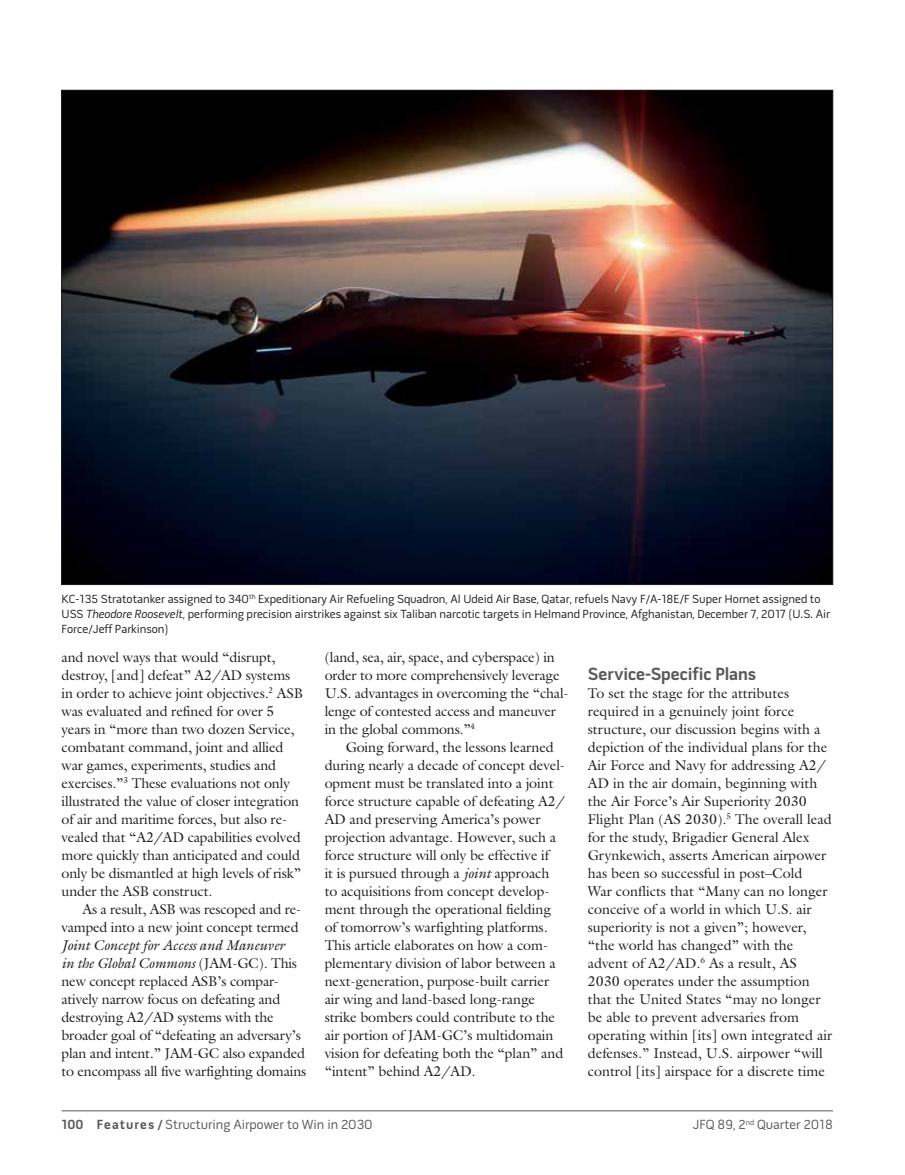
<style>
.page{position:relative;width:905px;height:1175px;background:#fff}
.page>*{position:absolute;margin:0;border:0;box-sizing:border-box;transform-origin:0 0}
.t1{font:700 18px "Pill Gothic 600 mg";letter-spacing:-.005em;color:#58595b}
.t2{font:14.25px/18px "Galliard Std";letter-spacing:-.005em;color:#231f20}
.t3{font:13.5px "Pill Gothic 600 mg";color:#58595b}
.t4{font:12px/15px "Pill Gothic 600 mg";color:#231f20}
.s1{font-style:italic}
.s2{font-weight:700}
</style>
<div class="page">
<hr style="left:62px;top:1110px;width:770px;height:1px;background:#58595b">
<img style="left:61px;top:90px;width:769px;height:495px">
<p class="t4" style="left:61px;top:592px;width:770px">KC-135 Stratotanker assigned to 340<sup>th</sup> Expeditionary Air Refueling Squadron, Al Udeid Air Base, Qatar, refuels Navy F/A-18E/F Super Hornet assigned to<br>USS <span class="s1">Theodore Roosevelt</span>, performing precision airstrikes against six Taliban narcotic targets in Helmand Province, Afghanistan, December 7, 2017 (U.S. Air<br>Force/Jeff Parkinson)</p>
<p class="t2" style="left:62px;top:647px;width:243px">and novel ways that would “disrupt, destroy, [and] defeat” A2/AD systems in order to achieve joint objectives.<sup>2</sup> ASB was evaluated and refined for over 5 years in “more than two dozen Service, combatant command, joint and allied war games, experiments, studies and exercises.”<sup>3</sup> These evaluations not only illustrated the value of closer integration of air and maritime forces, but also re&shy;vealed that “A2/AD capabilities evolved more quickly than anticipated and could only be dismantled at high levels of risk” under the ASB construct.</p>
<p class="t2" style="left:62px;top:899px;width:241px;text-align:right">As a result, ASB was rescoped and re&shy;vamped into a new joint concept termed</p>
<p class="t2" style="left:62px;top:935px;width:246px"><span class="s1">Joint Concept for Access and Maneuver<br>in the Global Commons</span> (JAM-GC). This new concept replaced ASB’s compar&shy;atively narrow focus on defeating and destroying A2/AD systems with the broader goal of “defeating an adversary’s plan and intent.” JAM-GC also expanded to encompass all five warfighting domains</p>
<p class="t2" style="left:324px;top:647px;width:245px">(land, sea, air, space, and cyberspace) in order to more comprehensively leverage U.S. advantages in overcoming the “chal&shy;lenge of contested access and maneuver in the global commons.”<sup>4</sup></p>
<p class="t2" style="left:324px;top:737px;width:242px;text-indent:21px">Going forward, the lessons learned during nearly a decade of concept devel&shy;opment must be translated into a joint force structure capable of defeating A2/ AD and preserving America’s power projection advantage. However, such a force structure will only be effective if<br>it is pursued through a <span class="s1">joint</span> approach to acquisitions from concept develop&shy;ment through the operational fielding of tomorrow’s warfighting platforms.<br>This article elaborates on how a com&shy;plementary division of labor between a next-generation, purpose-built carrier air wing and land-based long-range strike bombers could contribute to the air portion of JAM-GC’s multidomain vision for defeating both the “plan” and “intent” behind A2/AD.</p>
<p class="t1" style="left:588px;top:666px;width:170px">Service-Specific Plans</p>
<p class="t2" style="left:588px;top:683px;width:246px">To set the stage for the attributes required in a genuinely joint force structure, our discussion begins with a depiction of the individual plans for the Air Force and Navy for addressing A2/ AD in the air domain, beginning with the Air Force’s Air Superiority 2030<br>Flight Plan (AS 2030).<sup>5</sup> The overall lead for the study, Brigadier General Alex Grynkewich, asserts American airpower has been so successful in post–Cold<br>War conflicts that “Many can no longer conceive of a world in which U.S. air superiority is not a given”; however, “the world has changed” with the advent of A2/AD.<sup>6</sup> As a result, AS 2030 operates under the assumption that the United States “may no longer be able to prevent adversaries from operating within [its] own integrated air defenses.” Instead, U.S. airpower “will control [its] airspace for a discrete time</p>
<p class="t3" style="left:62px;top:1119px;width:313px"><span class="s2">100 Features /</span> Structuring Airpower to Win in 2030</p>
<p class="t3" style="left:693px;top:1119px;width:141px">JFQ 89, 2<sup>nd</sup> Quarter 2018</p>
</div>
